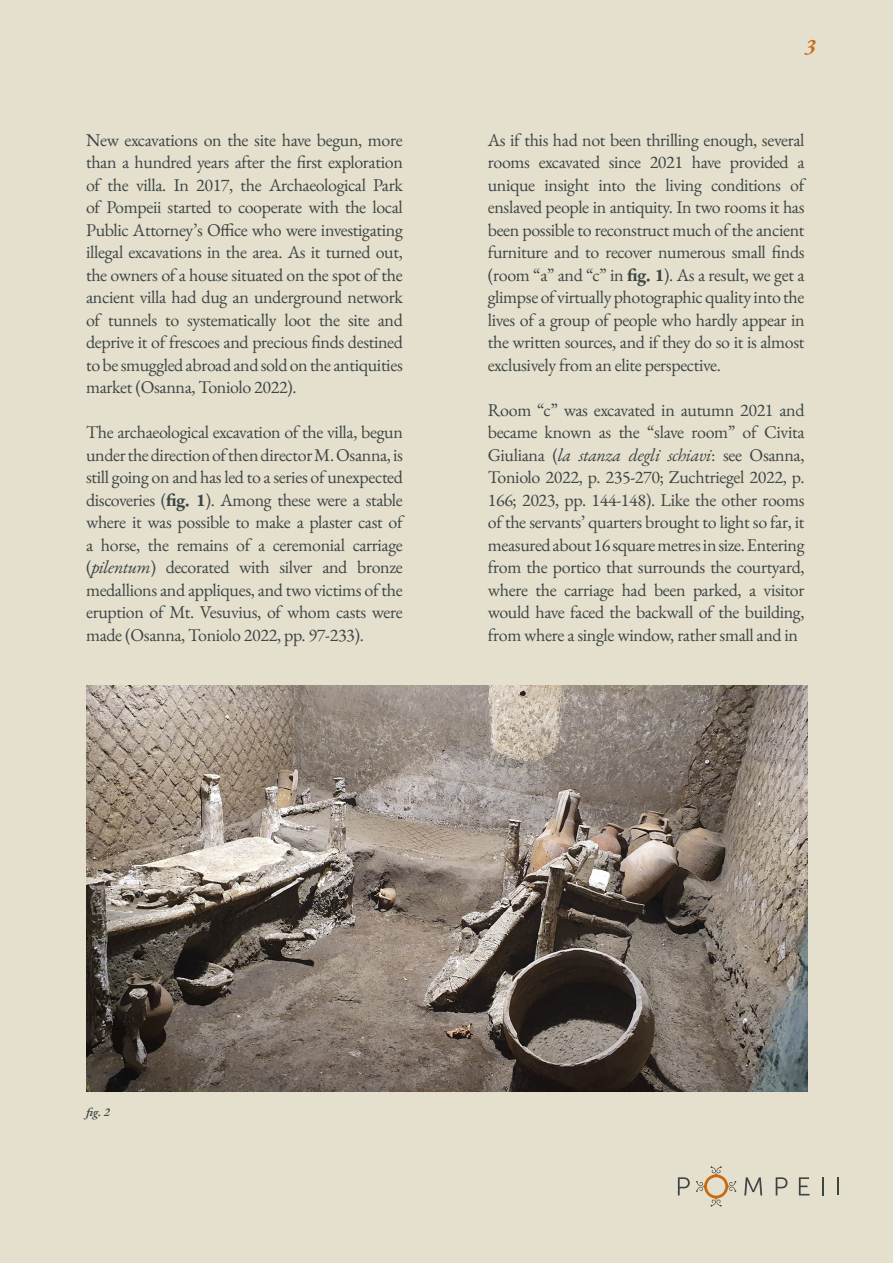
<style>
.page{position:relative;width:893px;height:1263px;background:#e5e0ce}
.page>*{position:absolute;margin:0;border:0;box-sizing:border-box;transform-origin:0 0}
.t1{font:italic 600 22.5px "EB Garamond";color:#c76a14}
.t2{font:18px/22.5px "EB Garamond";letter-spacing:-.02em;color:#3d4543;text-align:justify}
.t3{font:italic 600 12px "EB Garamond";color:#3d4543}
.s1{font-weight:700}
.s2{font-style:italic}
</style>
<div class="page">
<svg style="left:678px;top:1177px;width:12px;height:18px"></svg>
<svg style="left:837px;top:1177px;width:2px;height:18px"></svg>
<svg style="left:822px;top:1177px;width:2px;height:18px"></svg>
<svg style="left:744px;top:1177px;width:18px;height:18px"></svg>
<svg style="left:799px;top:1177px;width:10px;height:18px"></svg>
<svg style="left:776px;top:1177px;width:11px;height:18px"></svg>
<svg style="left:696px;top:1166px;width:40px;height:40px"></svg>
<img style="left:86px;top:685px;width:721px;height:406px">
<p class="t2" style="left:86px;top:128px;width:318px">New excavations on the site have begun, more than a hundred years after the first exploration of the villa. In 2017, the Archaeological Park of Pompeii started to cooperate with the local Public Attorney’s Office who were investigating illegal excavations in the area. As it turned out, the owners of a house situated on the spot of the ancient villa had dug an underground network of tunnels to systematically loot the site and deprive it of frescoes and precious finds destined to be smuggled abroad and sold on the antiquities market (Osanna, Toniolo 2022).</p>
<p class="t2" style="left:86px;top:421px;width:318px">The archaeological excavation of the villa, begun under the direction of then director M. Osanna, is still going on and has led to a series of unexpected discoveries (<span class="s1">fig. 1</span>). Among these were a stable where it was possible to make a plaster cast of a horse, the remains of a ceremonial carriage (<span class="s2">pilentum</span>) decorated with silver and bronze medallions and appliques, and two victims of the eruption of Mt. Vesuvius, of whom casts were made (Osanna, Toniolo 2022, pp. 97-233).</p>
<p class="t1" style="left:805px;top:32px;width:13px">3</p>
<p class="t2" style="left:488px;top:128px;width:318px">As if this had not been thrilling enough, several rooms excavated since 2021 have provided a unique insight into the living conditions of enslaved people in antiquity. In two rooms it has been possible to reconstruct much of the ancient furniture and to recover numerous small finds (room “a” and “c” in <span class="s1">fig. 1</span>). As a result, we get a glimpse of virtually photographic quality into the lives of a group of people who hardly appear in the written sources, and if they do so it is almost exclusively from an elite perspective.</p>
<p class="t2" style="left:488px;top:398px;width:318px">Room “c” was excavated in autumn 2021 and became known as the “slave room” of Civita Giuliana (<span class="s2">la stanza degli schiavi</span>: see Osanna, Toniolo 2022, p. 235-270; Zuchtriegel 2022, p.<br>166; 2023, pp. 144-148). Like the other rooms of the servants’ quarters brought to light so far, it measured about 16 square metres in size. Entering from the portico that surrounds the courtyard, where the carriage had been parked, a visitor would have faced the backwall of the building, from where a single window, rather small and in</p>
<p class="t3" style="left:86px;top:1104px;width:25px">fig. 2</p>
</div>
